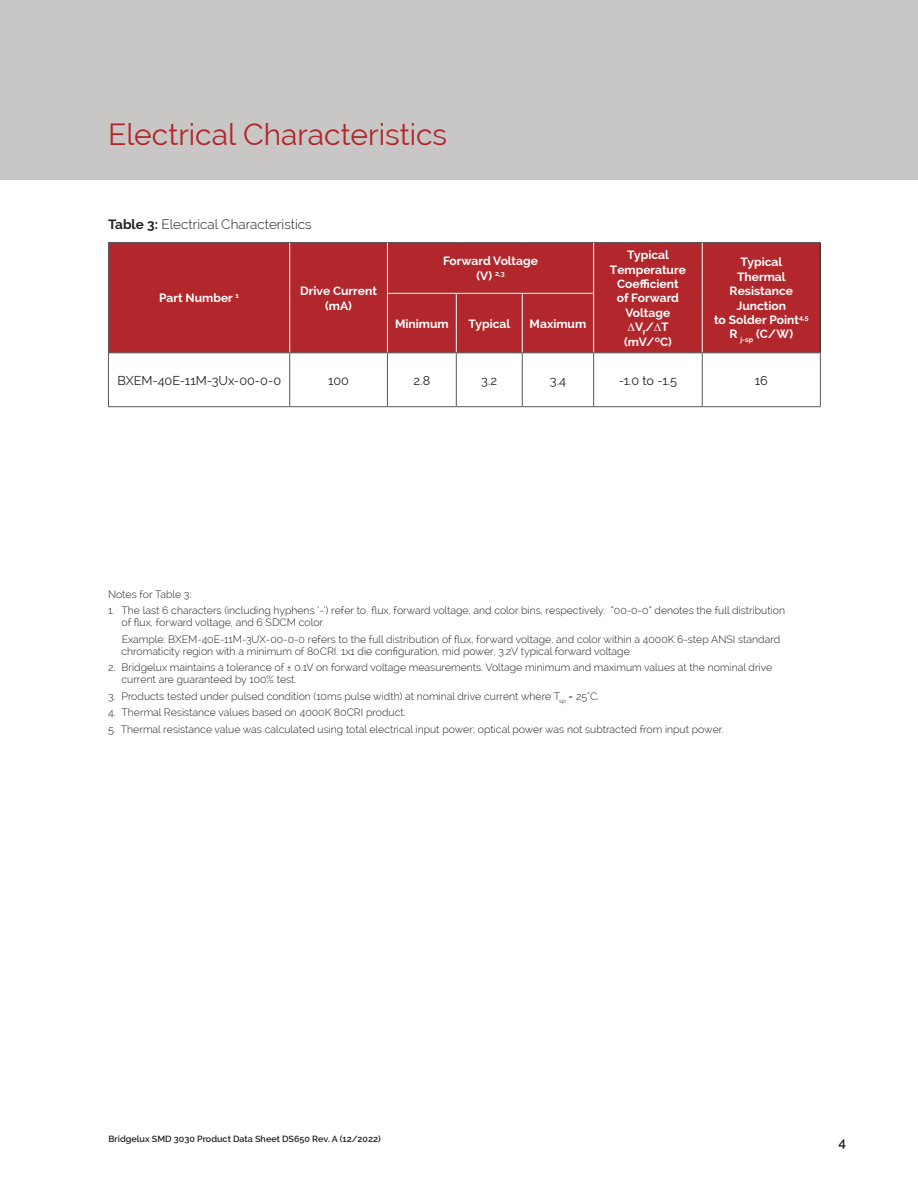
<style>
.page{position:relative;width:918px;height:1188px;background:#fff}
.page>*{position:absolute;margin:0;border:0;box-sizing:border-box;transform-origin:0 0}
.section_header{font:30px "Raleway";color:#b1272c}
.main_text_block{font:300 13.5px "Raleway";color:#231f20}
.t1{font:600 13.5px "Raleway";color:#231f20}
.t2{font:12.6px "Raleway";color:#231f20}
.t3{font:700 12px/14.4px "Raleway";color:#fff;text-align:center}
.main_text_block-2{font:300 10.5px/12px "Raleway";color:#231f20}
.t4{font:600 9px "Raleway";color:#231f20}
.s1{font-weight:700}
.s2{font-weight:600}
</style>
<div class="page">
<div style="left:0;top:0;width:918px;height:180px;background:#c8c7c6"></div>
<div style="left:109px;top:243px;width:711px;height:109px;background:#b1272c"></div>
<hr style="left:108px;top:242px;width:182px;height:1px;background:#555659">
<hr style="left:290px;top:242px;width:97px;height:1px;background:#555659">
<hr style="left:108px;top:243px;width:1px;height:50px;background:#555659">
<hr style="left:108px;top:293px;width:1px;height:60px;background:#555659">
<hr style="left:289px;top:243px;width:1px;height:50px;background:#fff">
<hr style="left:289px;top:293px;width:1px;height:59px;background:#fff">
<hr style="left:387px;top:242px;width:69px;height:1px;background:#555659">
<hr style="left:456px;top:242px;width:66px;height:1px;background:#555659">
<hr style="left:522px;top:242px;width:72px;height:1px;background:#555659">
<hr style="left:387px;top:243px;width:1px;height:50px;background:#fff">
<hr style="left:594px;top:242px;width:108px;height:1px;background:#555659">
<hr style="left:702px;top:242px;width:119px;height:1px;background:#555659">
<hr style="left:593px;top:243px;width:1px;height:50px;background:#fff">
<hr style="left:702px;top:243px;width:1px;height:50px;background:#fff">
<hr style="left:702px;top:293px;width:1px;height:59px;background:#fff">
<hr style="left:388px;top:293px;width:68px;height:1px;background:#fff">
<hr style="left:456px;top:293px;width:66px;height:1px;background:#fff">
<hr style="left:522px;top:293px;width:71px;height:1px;background:#fff">
<hr style="left:387px;top:293px;width:1px;height:59px;background:#fff">
<hr style="left:456px;top:294px;width:1px;height:58px;background:#fff">
<hr style="left:522px;top:294px;width:1px;height:58px;background:#fff">
<hr style="left:593px;top:293px;width:1px;height:59px;background:#fff">
<hr style="left:109px;top:352px;width:181px;height:1px;background:#555659">
<hr style="left:290px;top:352px;width:97px;height:1px;background:#555659">
<hr style="left:387px;top:352px;width:69px;height:1px;background:#555659">
<hr style="left:456px;top:352px;width:66px;height:1px;background:#555659">
<hr style="left:522px;top:352px;width:72px;height:1px;background:#555659">
<hr style="left:594px;top:352px;width:108px;height:1px;background:#555659">
<hr style="left:702px;top:352px;width:119px;height:1px;background:#555659">
<hr style="left:108px;top:406px;width:182px;height:1px;background:#555659">
<hr style="left:290px;top:406px;width:97px;height:1px;background:#555659">
<hr style="left:387px;top:406px;width:69px;height:1px;background:#555659">
<hr style="left:456px;top:406px;width:66px;height:1px;background:#555659">
<hr style="left:522px;top:406px;width:72px;height:1px;background:#555659">
<hr style="left:594px;top:406px;width:108px;height:1px;background:#555659">
<hr style="left:702px;top:406px;width:119px;height:1px;background:#555659">
<hr style="left:108px;top:353px;width:1px;height:53px;background:#555659">
<hr style="left:289px;top:353px;width:1px;height:53px;background:#555659">
<hr style="left:387px;top:353px;width:1px;height:53px;background:#555659">
<hr style="left:456px;top:353px;width:1px;height:53px;background:#555659">
<hr style="left:522px;top:353px;width:1px;height:53px;background:#555659">
<hr style="left:593px;top:353px;width:1px;height:53px;background:#555659">
<hr style="left:702px;top:353px;width:1px;height:53px;background:#555659">
<hr style="left:820px;top:353px;width:1px;height:53px;background:#555659">
<hr style="left:820px;top:243px;width:1px;height:50px;background:#231f20">
<hr style="left:820px;top:293px;width:1px;height:59px;background:#231f20">
<p class="section_header" style="left:108px;top:117px;width:341px">Electrical Characteristics</p>
<p class="main_text_block" style="left:108px;top:216px;width:205px"><span class="s1">Table 3:</span> Electrical Characteristics</p>
<p class="t3" style="left:159px;top:291px;width:81px">Part Number <sup>1</sup></p>
<p class="t3" style="left:300px;top:284px;width:78px">Drive Current</p>
<p class="t3" style="left:325px;top:298px;width:28px">(mA)</p>
<p class="t3" style="left:443px;top:254px;width:97px">Forward Voltage</p>
<p class="t3" style="left:476px;top:269px;width:30px">(V) <sup>2,3</sup></p>
<p class="t3" style="left:395px;top:316px;width:55px">Minimum</p>
<p class="t3" style="left:469px;top:316px;width:43px">Typical</p>
<p class="t3" style="left:530px;top:316px;width:58px">Maximum</p>
<p class="t3" style="left:610px;top:248px;width:78px">Typical<br>Temperature<br>Coefficient of Forward<br>Voltage ∆V<sub>f</sub>/∆T (mV/<span class="s2">º</span>C)</p>
<p class="t3" style="left:714px;top:255px;width:96px">Typical<br>Thermal<br>Resistance<br>Junction<br>to Solder Point<sup>4,5<br></sup>R <sub>j-sp</sub> (C/W)</p>
<p class="t2" style="left:117px;top:373px;width:165px">BXEM-40E-11M-3Ux-00-0-0</p>
<p class="t2" style="left:328px;top:373px;width:22px">100</p>
<p class="t2" style="left:414px;top:373px;width:18px">2.8</p>
<p class="t2" style="left:481px;top:373px;width:17px">3.2</p>
<p class="t2" style="left:550px;top:373px;width:18px">3.4</p>
<p class="t2" style="left:619px;top:373px;width:60px">-1.0 to -1.5</p>
<p class="t2" style="left:755px;top:373px;width:15px">16</p>
<p class="main_text_block-2" style="left:108px;top:588px;width:85px">Notes for Table 3:</p>
<p class="main_text_block-2" style="left:122px;top:604px;width:665px;text-indent:-14px">1. The last 6 characters (including hyphens ‘-’) refer to flux, forward voltage, and color bins, respectively. “00-0-0” denotes the full distribution of flux, forward voltage, and 6 SDCM color.</p>
<p class="main_text_block-2" style="left:122px;top:633px;width:660px">Example: BXEM-40E-11M-3UX-00-0-0 refers to the full distribution of flux, forward voltage, and color within a 4000K 6-step ANSI standard chromaticity region with a minimum of 80CRI. 1x1 die configuration, mid power, 3.2V typical forward voltage.</p>
<p class="main_text_block-2" style="left:122px;top:661px;width:652px;text-indent:-14px">2. Bridgelux maintains a tolerance of ± 0.1V on forward voltage measurements. Voltage minimum and maximum values at the nominal drive current are guaranteed by 100% test.</p>
<p class="main_text_block-2" style="left:108px;top:690px;width:493px">3. Products tested under pulsed condition (10ms pulse width) at nominal drive current where T<sub>sp</sub> = 25°C.</p>
<p class="main_text_block-2" style="left:108px;top:706px;width:299px">4. Thermal Resistance values based on 4000K 80CRI product.</p>
<p class="main_text_block-2" style="left:108px;top:723px;width:617px">5. Thermal resistance value was calculated using total electrical input power; optical power was not subtracted from input power.</p>
<p class="t4" style="left:109px;top:1134px;width:274px">Bridgelux SMD 3030 Product Data Sheet DS650 Rev. A (12/2022)</p>
<p class="t1" style="left:838px;top:1134px;width:9px">4</p>
</div>
